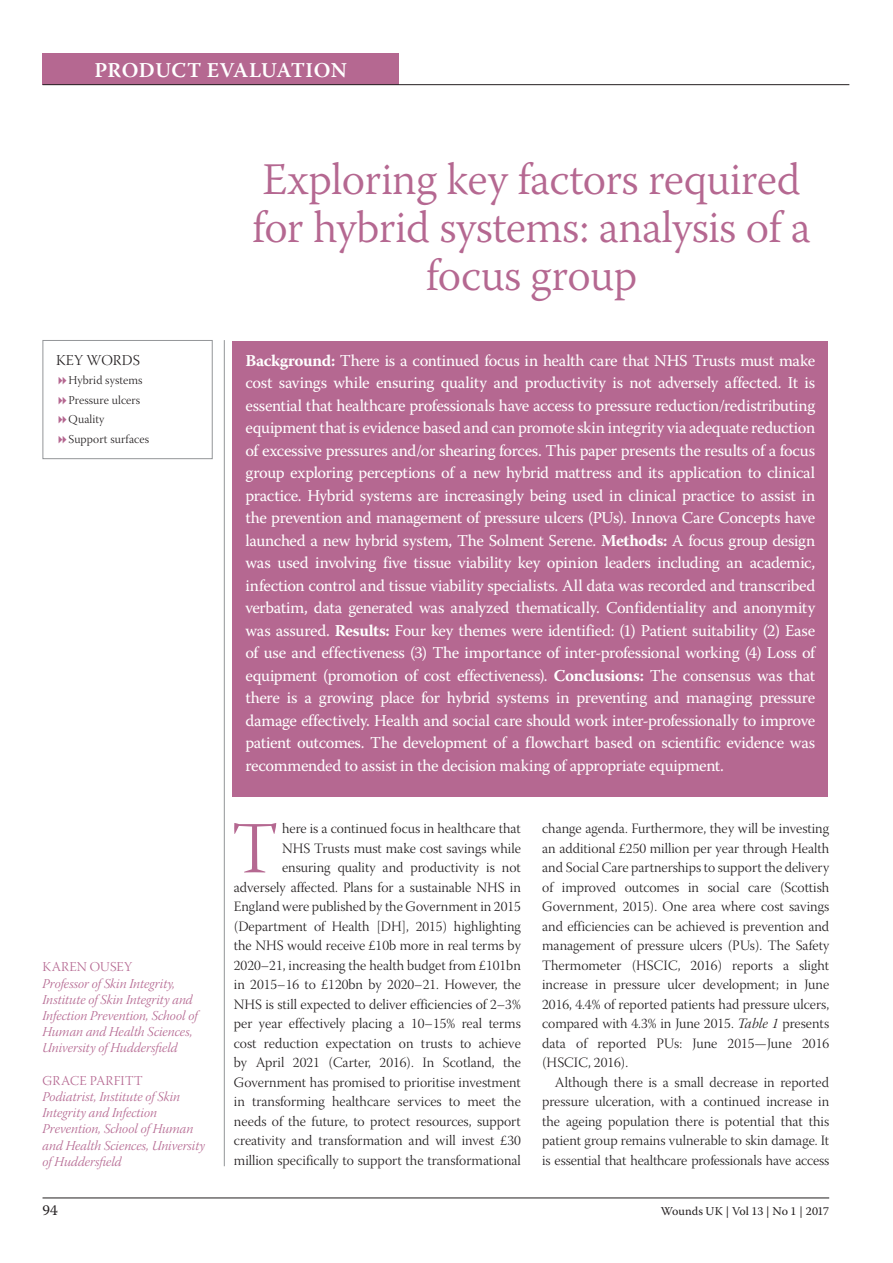
<style>
.page{position:relative;width:893px;height:1263px;background:#fff}
.page>*{position:absolute;margin:0;border:0;box-sizing:border-box;transform-origin:0 0}
.t1{font:73.35px "Warnock Pro Light Subh";color:#b56891}
.t2{font:300 45px/48px "Warnock Pro";letter-spacing:-.015em;color:#b56891;text-align:center}
.t3{font:600 21px "Warnock Pro";letter-spacing:.02em;color:#fff}
.t4{font:16.5px/22.5px "Warnock Pro";letter-spacing:-.02em;color:#fff;text-align:justify}
.t5{font:15px "Warnock Pro Light Subh";letter-spacing:.01em;color:#231f20}
.t6{font:15px "Warnock Pro";color:#231f20}
.t7{font:14.25px/19.5px "Warnock Pro Light Subh";color:#231f20;text-align:justify}
.t8{font:13.5px/16.2px "Warnock Pro Light It Subh";color:#b56891}
.t9{font:13.5px "Warnock Pro Light Subh";letter-spacing:.01em;color:#b56891}
.t10{font:12px/19.5px "Warnock Pro Light Subh";letter-spacing:.01em;color:#231f20}
.t11{font:12px "Warnock Pro";letter-spacing:-.005em;color:#231f20}
.s1{font-weight:700}
.s2{font-family:"Warnock Pro Light It Subh"}
</style>
<div class="page">
<hr style="left:43px;top:1197px;width:786px;height:1px;background:#231f20">
<div style="left:43px;top:53px;width:356px;height:32px;background:#b56891"></div>
<hr style="left:43px;top:84px;width:806px;height:1px;background:#231f20">
<hr style="left:224px;top:340px;width:1px;height:826px;background:#939598">
<div style="left:233px;top:341px;width:595px;height:455px;background:#b56891"></div>
<div style="left:43px;top:340px;width:170px;height:119px;border:1px solid #939598"></div>
<h3 class="t3" style="left:94px;top:57px;width:254px">PRODUCT EVALUATION</h3>
<p class="t5" style="left:56px;top:352px;width:85px">KEY WORDS</p>
<p class="t10" style="left:69px;top:372px;width:82px">Hybrid systems<br>Pressure ulcers<br>Quality<br>Support surfaces</p>
<p class="t9" style="left:43px;top:959px;width:91px">KAREN OUSEY</p>
<p class="t8" style="left:43px;top:976px;width:157px">Professor of Skin Integrity,<br>Institute of Skin Integrity and<br>Infection Prevention, School of<br>Human and Health Sciences,<br>University of Huddersfield</p>
<p class="t9" style="left:43px;top:1073px;width:102px">GRACE PARFITT</p>
<p class="t8" style="left:43px;top:1090px;width:164px">Podiatrist, Institute of Skin<br>Integrity and Infection<br>Prevention, School of Human and Health Sciences, University of Huddersfield</p>
<h2 class="t2" style="left:252px;top:155px;width:560px">Exploring key factors required for hybrid systems: analysis of a focus group</h2>
<p class="t4" style="left:245px;top:349px;width:571px"><span class="s1">Background:</span> There is a continued focus in health care that NHS Trusts must make cost savings while ensuring quality and productivity is not adversely affected. It is essential that healthcare professionals have access to pressure reduction/redistributing equipment that is evidence based and can promote skin integrity via adequate reduction of excessive pressures and/or shearing forces. This paper presents the results of a focus group exploring perceptions of a new hybrid mattress and its application to clinical practice. Hybrid systems are increasingly being used in clinical practice to assist in the prevention and management of pressure ulcers (PUs). Innova Care Concepts have launched a new hybrid system, The Solment Serene. <span class="s1">Methods:</span> A focus group design was used involving five tissue viability key opinion leaders including an academic, infection control and tissue viability specialists. All data was recorded and transcribed verbatim, data generated was analyzed thematically. Confidentiality and anonymity was assured. <span class="s1">Results:</span> Four key themes were identified: (1) Patient suitability (2) Ease of use and effectiveness (3) The importance of inter-professional working (4) Loss of equipment (promotion of cost effectiveness). <span class="s1">Conclusions:</span> The consensus was that there is a growing place for hybrid systems in preventing and managing pressure damage effectively. Health and social care should work inter-professionally to improve patient outcomes. The development of a flowchart based on scientific evidence was recommended to assist in the decision making of appropriate equipment.</p>
<h1 class="t1" style="left:232px;top:809px;width:48px">T</h1>
<p class="t7" style="left:234px;top:821px;width:289px;text-align:right">here is a continued focus in healthcare that<br>NHS Trusts must make cost savings while ensuring quality and productivity is not adversely affected. Plans for a sustainable NHS in England were published by the Government in 2015 (Department of Health [DH], 2015) highlighting the NHS would receive £10b more in real terms by 2020–21, increasing the health budget from £101bn in 2015–16 to £120bn by 2020–21. However, the NHS is still expected to deliver efficiencies of 2–3% per year effectively placing a 10–15% real terms cost reduction expectation on trusts to achieve by April 2021 (Carter, 2016). In Scotland, the Government has promised to prioritise investment in transforming healthcare services to meet the needs of the future, to protect resources, support creativity and transformation and will invest £30 million specifically to support the transformational</p>
<p class="t7" style="left:542px;top:820px;width:289px">change agenda. Furthermore, they will be investing an additional £250 million per year through Health and Social Care partnerships to support the delivery of improved outcomes in social care (Scottish Government, 2015). One area where cost savings and efficiencies can be achieved is prevention and management of pressure ulcers (PUs). The Safety Thermometer (HSCIC, 2016) reports a slight increase in pressure ulcer development; in June 2016, 4.4% of reported patients had pressure ulcers, compared with 4.3% in June 2015. <span class="s2">Table 1</span> presents data of reported PUs: June 2015—June 2016 (HSCIC, 2016).</p>
<p class="t7" style="left:542px;top:1074px;width:289px;text-indent:13px">Although there is a small decrease in reported pressure ulceration, with a continued increase in the ageing population there is potential that this patient group remains vulnerable to skin damage. It is essential that healthcare professionals have access</p>
<p class="t6" style="left:43px;top:1201px;width:17px">94</p>
<p class="t11" style="left:661px;top:1204px;width:170px">Wounds UK | Vol 13 | No 1 | 2017</p>
</div>
